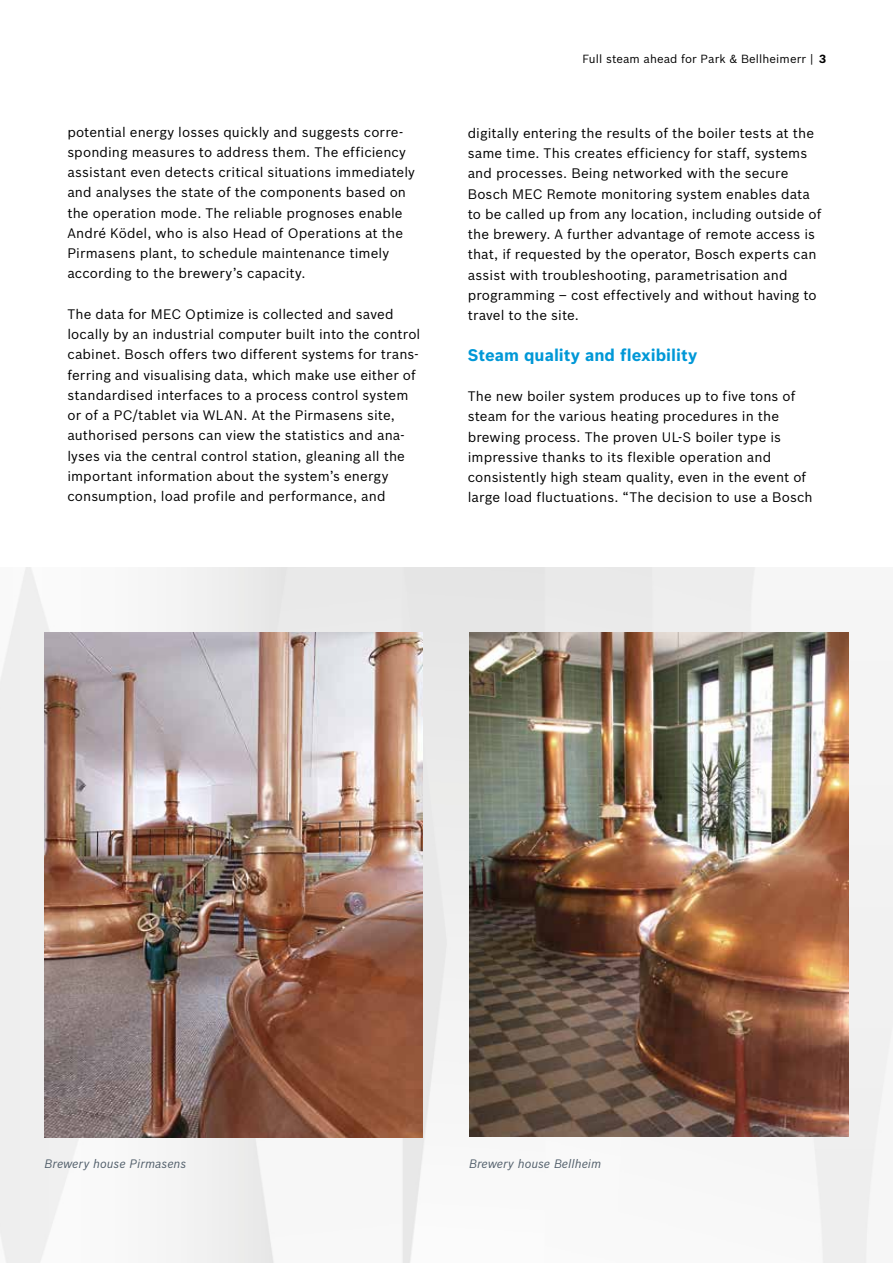
<style>
.page{position:relative;width:893px;height:1263px;background:#fff}
.page>*{position:absolute;margin:0;border:0;box-sizing:border-box;transform-origin:0 0}
.t1{font:700 16.5px "Bosch Sans";color:#0098d7}
.t2{font:13.5px/20.2px "Bosch Sans";letter-spacing:.01em;color:#000}
.t3{font:italic 12px "Bosch Sans";color:#525f6b}
.t4{font:11.55px "Bosch Sans";letter-spacing:.01em;color:#000}
.s1{font-weight:700}
</style>
<div class="page">
<img style="left:0;top:568px;width:893px;height:695px">
<img style="left:469px;top:632px;width:379px;height:505px">
<img style="left:45px;top:632px;width:377px;height:505px">
<p class="t2" style="left:67px;top:121px;width:349px">potential energy losses quickly and suggests corre&shy;sponding measures to address them. The efficiency assistant even detects critical situations immediately and analyses the state of the components based on the operation mode. The reliable prognoses enable André Ködel, who is also Head of Operations at the Pirmasens plant, to schedule maintenance timely according to the brewery’s capacity.</p>
<p class="t2" style="left:67px;top:303px;width:354px">The data for MEC Optimize is collected and saved locally by an industrial computer built into the control cabinet. Bosch offers two different systems for trans&shy;ferring and visualising data, which make use either of standardised interfaces to a process control system or of a PC/tablet via WLAN. At the Pirmasens site, authorised persons can view the statistics and ana&shy;lyses via the central control station, gleaning all the important information about the system’s energy consumption, load profile and performance, and</p>
<p class="t4" style="left:582px;top:50px;width:245px">Full steam ahead for Park &amp; Bellheimerr | <span class="s1">3</span></p>
<p class="t2" style="left:468px;top:122px;width:355px">digitally entering the results of the boiler tests at the same time. This creates efficiency for staff, systems and processes. Being networked with the secure Bosch MEC Remote monitoring system enables data to be called up from any location, including outside of the brewery. A further advantage of remote access is that, if requested by the operator, Bosch experts can assist with troubleshooting, parametrisation and programming – cost effectively and without having to travel to the site.</p>
<p class="t1" style="left:468px;top:342px;width:231px">Steam quality and flexibility</p>
<p class="t2" style="left:468px;top:385px;width:346px">The new boiler system produces up to five tons of steam for the various heating procedures in the brewing process. The proven UL-S boiler type is impressive thanks to its flexible operation and consistently high steam quality, even in the event of large load fluctuations. “The decision to use a Bosch</p>
<p class="t3" style="left:45px;top:1154px;width:143px">Brewery house Pirmasens</p>
<p class="t3" style="left:469px;top:1154px;width:134px">Brewery house Bellheim</p>
</div>
